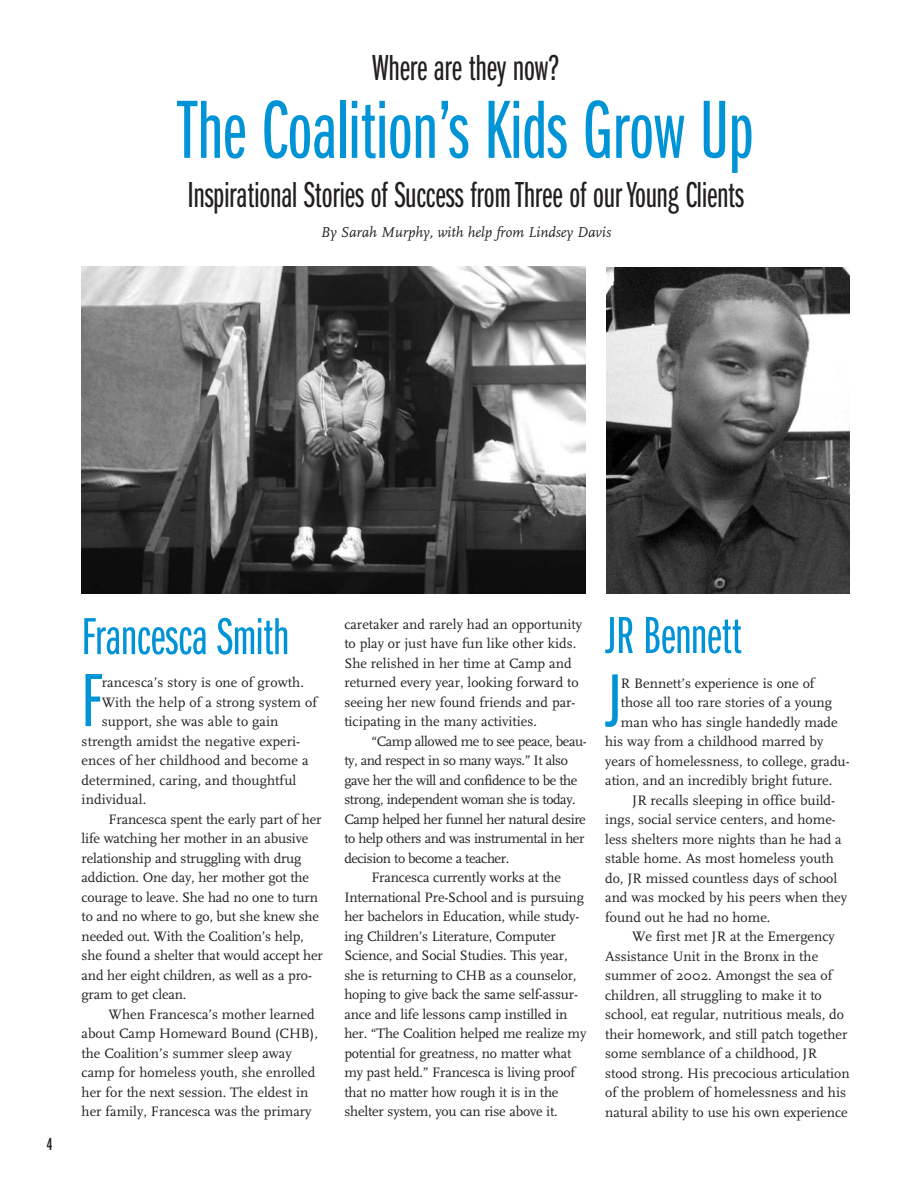
<style>
.page{position:relative;width:918px;height:1188px;background:#fff}
.page>*{position:absolute;margin:0;border:0;box-sizing:border-box;transform-origin:0 0}
.t1{font:85.5px "Franklin Gothic Book X Cmpr";color:#0094d6}
.t2{font:78.15px "Franklin Gothic Book X Cmpr";color:#0094d6}
.t3{font:54px "Franklin Gothic Book X Cmpr";color:#0094d6}
.t4{font:37.5px "Franklin Gothic Book X Cmpr";color:#231f20}
.t5{font:18px "Franklin Gothic Demi X Cmpr";color:#231f20}
.t6{font:italic 15px "FF Scala";color:#231f20}
.t7{font:14.25px/19.5px "FF Scala";color:#231f20}
.t8{font:14.25px "FF Scala";letter-spacing:-.03em;color:#231f20}
</style>
<div class="page">
<img style="left:82px;top:266px;width:504px;height:328px">
<img style="left:607px;top:267px;width:243px;height:327px">
<h3 class="t4" style="left:372px;top:55px;width:188px">Where are they now?</h3>
<h1 class="t1" style="left:178px;top:101px;width:578px">The Coalition’s Kids Grow Up</h1>
<h3 class="t4" style="left:187px;top:182px;width:558px">Inspirational Stories of Success from Three of our Young Clients</h3>
<p class="t6" style="left:321px;top:226px;width:292px">By Sarah Murphy, with help from Lindsey Davis</p>
<p class="t5" style="left:47px;top:1137px;width:7px">4</p>
<h3 class="t3" style="left:82px;top:618px;width:209px">Francesca Smith</h3>
<h2 class="t2" style="left:82px;top:674px;width:21px">F</h2>
<p class="t7" style="left:102px;top:674px;width:204px">rancesca’s story is one of growth.</p>
<p class="t7" style="left:102px;top:693px;width:217px">With the help of a strong system of</p>
<p class="t7" style="left:102px;top:713px;width:178px">support, she was able to gain</p>
<p class="t7" style="left:82px;top:732px;width:220px">strength amidst the negative experi-</p>
<p class="t7" style="left:82px;top:752px;width:228px">ences of her childhood and become a</p>
<p class="t7" style="left:82px;top:771px;width:216px">determined, caring, and thoughtful</p>
<p class="t7" style="left:82px;top:791px;width:66px">individual.</p>
<p class="t7" style="left:109px;top:810px;width:214px">Francesca spent the early part of her</p>
<p class="t7" style="left:82px;top:830px;width:228px">life watching her mother in an abusive</p>
<p class="t7" style="left:82px;top:849px;width:221px">relationship and struggling with drug</p>
<p class="t7" style="left:82px;top:869px;width:229px">addiction. One day, her mother got the</p>
<p class="t7" style="left:82px;top:888px;width:238px">courage to leave. She had no one to turn</p>
<p class="t7" style="left:82px;top:908px;width:239px">to and no where to go, but she knew she</p>
<p class="t7" style="left:82px;top:927px;width:224px">needed out. With the Coalition’s help,</p>
<p class="t7" style="left:82px;top:947px;width:243px">she found a shelter that would accept her</p>
<p class="t7" style="left:82px;top:966px;width:232px">and her eight children, as well as a pro-</p>
<p class="t7" style="left:82px;top:986px;width:106px">gram to get clean.</p>
<p class="t7" style="left:109px;top:1005px;width:208px">When Francesca’s mother learned</p>
<p class="t7" style="left:82px;top:1025px;width:238px">about Camp Homeward Bound (CHB),</p>
<p class="t7" style="left:82px;top:1044px;width:212px">the Coalition’s summer sleep away</p>
<p class="t7" style="left:82px;top:1064px;width:235px">camp for homeless youth, she enrolled</p>
<p class="t7" style="left:82px;top:1083px;width:228px">her for the next session. The eldest in</p>
<p class="t7" style="left:82px;top:1103px;width:231px">her family, Francesca was the primary</p>
<p class="t7" style="left:344px;top:615px;width:239px">caretaker and rarely had an opportunity to play or just have fun like other kids.<br>She relished in her time at Camp and returned every year, looking forward to seeing her new found friends and par&shy;ticipating in the many activities.</p>
<p class="t8" style="left:371px;top:735px;width:217px">“Camp allowed me to see peace, beau-</p>
<p class="t8" style="left:344px;top:755px;width:225px">ty, and respect in so many ways.” It also</p>
<p class="t8" style="left:344px;top:774px;width:235px">gave her the will and confidence to be the</p>
<p class="t8" style="left:344px;top:794px;width:233px">strong, independent woman she is today.</p>
<p class="t8" style="left:344px;top:813px;width:243px">Camp helped her funnel her natural desire</p>
<p class="t8" style="left:344px;top:833px;width:242px">to help others and was instrumental in her</p>
<p class="t8" style="left:344px;top:852px;width:166px">decision to become a teacher.</p>
<p class="t7" style="left:371px;top:869px;width:191px">Francesca currently works at the</p>
<p class="t7" style="left:344px;top:888px;width:241px">International Pre-School and is pursuing</p>
<p class="t7" style="left:344px;top:908px;width:237px">her bachelors in Education, while study-</p>
<p class="t7" style="left:344px;top:927px;width:213px">ing Children’s Literature, Computer</p>
<p class="t7" style="left:344px;top:947px;width:225px">Science, and Social Studies. This year,</p>
<p class="t7" style="left:344px;top:966px;width:234px">she is returning to CHB as a counselor,</p>
<p class="t7" style="left:344px;top:986px;width:235px">hoping to give back the same self-assur-</p>
<p class="t7" style="left:344px;top:1005px;width:225px">ance and life lessons camp instilled in</p>
<p class="t7" style="left:344px;top:1025px;width:244px">her. “The Coalition helped me realize my</p>
<p class="t7" style="left:344px;top:1044px;width:229px">potential for greatness, no matter what</p>
<p class="t7" style="left:344px;top:1064px;width:232px">my past held.” Francesca is living proof</p>
<p class="t7" style="left:344px;top:1083px;width:216px">that no matter how rough it is in the</p>
<p class="t7" style="left:344px;top:1103px;width:215px">shelter system, you can rise above it.</p>
<h3 class="t3" style="left:605px;top:617px;width:138px">JR Bennett</h3>
<h2 class="t2" style="left:605px;top:674px;width:17px">J</h2>
<p class="t7" style="left:621px;top:674px;width:195px">R Bennett’s experience is one of</p>
<p class="t7" style="left:621px;top:694px;width:213px">those all too rare stories of a young</p>
<p class="t7" style="left:621px;top:713px;width:218px">man who has single handedly made</p>
<p class="t7" style="left:605px;top:733px;width:220px">his way from a childhood marred by</p>
<p class="t7" style="left:605px;top:752px;width:246px">years of homelessness, to college, gradu-</p>
<p class="t7" style="left:605px;top:772px;width:229px">ation, and an incredibly bright future.</p>
<p class="t7" style="left:632px;top:791px;width:204px">JR recalls sleeping in office build-</p>
<p class="t7" style="left:605px;top:811px;width:232px">ings, social service centers, and home-</p>
<p class="t7" style="left:605px;top:830px;width:238px">less shelters more nights than he had a</p>
<p class="t7" style="left:605px;top:850px;width:230px">stable home. As most homeless youth</p>
<p class="t7" style="left:605px;top:869px;width:234px">do, JR missed countless days of school</p>
<p class="t7" style="left:605px;top:889px;width:243px">and was mocked by his peers when they</p>
<p class="t7" style="left:605px;top:908px;width:167px">found out he had no home.</p>
<p class="t7" style="left:632px;top:928px;width:204px">We first met JR at the Emergency</p>
<p class="t7" style="left:605px;top:947px;width:215px">Assistance Unit in the Bronx in the</p>
<p class="t7" style="left:605px;top:967px;width:229px">summer of 2002. Amongst the sea of</p>
<p class="t7" style="left:605px;top:986px;width:218px">children, all struggling to make it to</p>
<p class="t7" style="left:605px;top:1006px;width:240px">school, eat regular, nutritious meals, do</p>
<p class="t7" style="left:605px;top:1025px;width:244px">their homework, and still patch together</p>
<p class="t7" style="left:605px;top:1045px;width:213px">some semblance of a childhood, JR</p>
<p class="t7" style="left:605px;top:1064px;width:246px">stood strong. His precocious articulation</p>
<p class="t7" style="left:605px;top:1084px;width:242px">of the problem of homelessness and his</p>
<p class="t7" style="left:605px;top:1103px;width:244px">natural ability to use his own experience</p>
</div>
